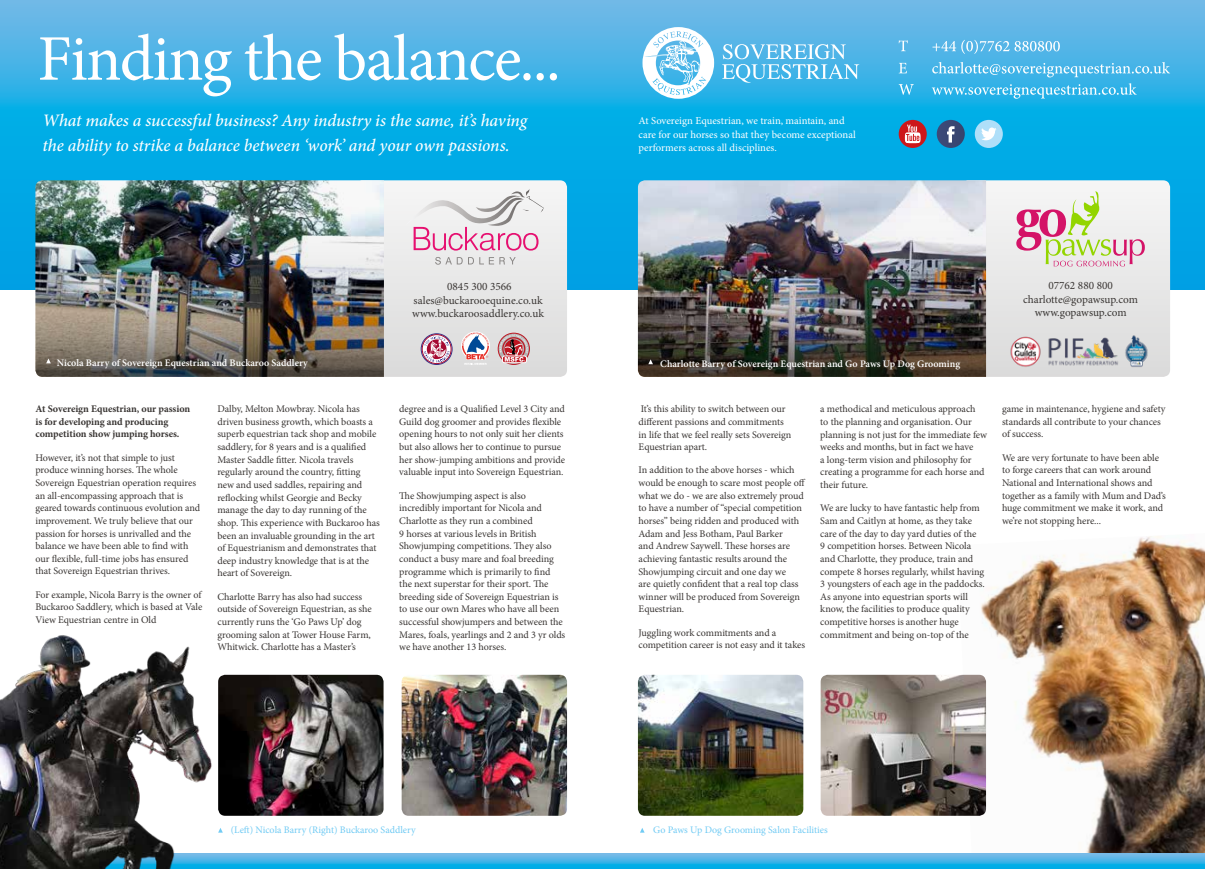
<style>
.page{position:relative;width:1205px;height:869px;background:#fff}
.page>*{position:absolute;margin:0;border:0;box-sizing:border-box;transform-origin:0 0}
.t1{font:65px "Minion Pro";letter-spacing:-.025em;color:#fff}
.t2{font:italic 500 17.5px/25px "Minion Pro";letter-spacing:-.005em;color:#fff}
.t3{font:11.25px/13.8px "Minion Pro";color:#3a3634;text-align:center}
.t4{font:10.62px/13.8px "Minion Pro";color:#fff}
.t5{font:10.12px/12.6px "Minion Pro";letter-spacing:-.01em;color:#3a3634}
.t6{font:700 10.12px/12.6px "Minion Pro";letter-spacing:-.01em;color:#3a3634}
.t7{font:600 10px "Minion Pro";color:#fff}
.t8{font:10px "Minion Pro";color:#71cbf4}
</style>
<div class="page">
<svg style="left:0;top:0;width:1205px;height:289px;background:#27afe6"></svg>
<img style="left:35px;top:180px;width:320px;height:197px">
<img style="left:638px;top:180px;width:323px;height:197px">
<img style="left:957px;top:536px;width:248px;height:317px">
<svg style="left:932px;top:83px;width:204px;height:16px;background:#4ebeea"></svg>
<svg style="left:899px;top:84px;width:15px;height:11px"></svg>
<svg style="left:932px;top:62px;width:238px;height:15px;background:#66c1eb"></svg>
<svg style="left:899px;top:63px;width:8px;height:10px"></svg>
<svg style="left:932px;top:40px;width:128px;height:14px;background:#78c4eb"></svg>
<svg style="left:899px;top:40px;width:9px;height:11px"></svg>
<svg style="left:975px;top:120px;width:28px;height:28px"></svg>
<svg style="left:937px;top:120px;width:28px;height:28px"></svg>
<svg style="left:899px;top:120px;width:28px;height:28px"></svg>
<svg style="left:722px;top:44px;width:137px;height:39px;background:#6ec3ec"></svg>
<svg style="left:642px;top:27px;width:72px;height:72px"></svg>
<svg style="left:231px;top:853px;width:974px;height:15px;background:#3fb3e6"></svg>
<svg style="left:961px;top:180px;width:209px;height:197px"></svg>
<img style="left:231px;top:674px;width:152px;height:141px">
<img style="left:402px;top:674px;width:165px;height:141px">
<img style="left:638px;top:674px;width:165px;height:141px">
<img style="left:820px;top:674px;width:166px;height:141px">
<svg style="left:46px;top:358px;width:5px;height:5px"></svg>
<svg style="left:648px;top:359px;width:5px;height:5px"></svg>
<svg style="left:640px;top:828px;width:4px;height:4px"></svg>
<img style="left:1007px;top:330px;width:143px;height:37px">
<img style="left:0;top:635px;width:231px;height:233px">
<svg style="left:355px;top:180px;width:212px;height:197px"></svg>
<h1 class="t1" style="left:37px;top:15px;width:525px">Finding the balance...</h1>
<h2 class="t2" style="left:43px;top:108px;width:486px">What makes a successful business? Any industry is the same, it’s having the ability to strike a balance between ‘work’ and your own passions.</h2>
<p class="t4" style="left:638px;top:114px;width:219px">At Sovereign Equestrian, we train, maintain, and care for our horses so that they become exceptional performers across all disciplines.</p>
<p class="t3" style="left:412px;top:279px;width:133px">0845 300 3566 sales@buckarooequine.co.uk www.buckaroosaddlery.co.uk</p>
<p class="t3" style="left:1023px;top:278px;width:116px">07762 880 800 charlotte@gopawsup.com www.gopawsup.com</p>
<p class="t7" style="left:57px;top:355px;width:252px">Nicola Barry of Sovereign Equestrian and Buckaroo Saddlery</p>
<p class="t7" style="left:660px;top:356px;width:301px">Charlotte Barry of Sovereign Equestrian and Go Paws Up Dog Grooming</p>
<p class="t6" style="left:35px;top:402px;width:156px">At Sovereign Equestrian, our passion is for developing and producing competition show jumping horses.</p>
<p class="t5" style="left:35px;top:451px;width:166px">However, it’s not that simple to just produce winning horses. The whole Sovereign Equestrian operation requires an all-encompassing approach that is geared towards continuous evolution and improvement. We truly believe that our passion for horses is unrivalled and the balance we have been able to find with our flexible, full-time jobs has ensured that Sovereign Equestrian thrives.</p>
<p class="t5" style="left:35px;top:588px;width:168px;text-align:justify">For example, Nicola Barry is the owner of Buckaroo Saddlery, which is based at Vale View Equestrian centre in Old</p>
<p class="t5" style="left:217px;top:402px;width:164px">Dalby, Melton Mowbray. Nicola has driven business growth, which boasts a superb equestrian tack shop and mobile saddlery, for 8 years and is a qualified Master Saddle fitter. Nicola travels regularly around the country, fitting<br>new and used saddles, repairing and reflocking whilst Georgie and Becky manage the day to day running of the shop. This experience with Buckaroo has been an invaluable grounding in the art of Equestrianism and demonstrates that deep industry knowledge that is at the heart of Sovereign.</p>
<p class="t5" style="left:217px;top:590px;width:156px">Charlotte Barry has also had success outside of Sovereign Equestrian, as she currently runs the ‘Go Paws Up’ dog grooming salon at Tower House Farm, Whitwick. Charlotte has a Master’s</p>
<p class="t5" style="left:399px;top:402px;width:167px">degree and is a Qualified Level 3 City and Guild dog groomer and provides flexible opening hours to not only suit her clients but also allows her to continue to pursue her show-jumping ambitions and provide valuable input into Sovereign Equestrian.</p>
<p class="t5" style="left:399px;top:489px;width:168px">The Showjumping aspect is also incredibly important for Nicola and Charlotte as they run a combined<br>9 horses at various levels in British Showjumping competitions. They also conduct a busy mare and foal breeding programme which is primarily to find the next superstar for their sport. The breeding side of Sovereign Equestrian is to use our own Mares who have all been successful showjumpers and between the Mares, foals, yearlings and 2 and 3 yr olds we have another 13 horses.</p>
<p class="t5" style="left:638px;top:402px;width:154px">It’s this ability to switch between our different passions and commitments in life that we feel really sets Sovereign Equestrian apart.</p>
<p class="t5" style="left:638px;top:463px;width:168px">In addition to the above horses - which would be enough to scare most people off what we do - we are also extremely proud to have a number of “special competition horses” being ridden and produced with Adam and Jess Botham, Paul Barker<br>and Andrew Saywell. These horses are achieving fantastic results around the Showjumping circuit and one day we<br>are quietly confident that a real top class winner will be produced from Sovereign Equestrian.</p>
<p class="t5" style="left:638px;top:626px;width:168px">Juggling work commitments and a competition career is not easy and it takes</p>
<p class="t5" style="left:820px;top:402px;width:168px">a methodical and meticulous approach<br>to the planning and organisation. Our planning is not just for the immediate few weeks and months, but in fact we have<br>a long-term vision and philosophy for creating a programme for each horse and their future.</p>
<p class="t5" style="left:820px;top:501px;width:166px">We are lucky to have fantastic help from Sam and Caitlyn at home, as they take care of the day to day yard duties of the<br>9 competition horses. Between Nicola and Charlotte, they produce, train and compete 8 horses regularly, whilst having 3 youngsters of each age in the paddocks.<br>As anyone into equestrian sports will know, the facilities to produce quality competitive horses is another huge commitment and being on-top of the</p>
<p class="t5" style="left:1002px;top:402px;width:165px">game in maintenance, hygiene and safety standards all contribute to your chances of success.</p>
<p class="t5" style="left:1002px;top:451px;width:165px">We are very fortunate to have been able to forge careers that can work around National and International shows and together as a family with Mum and Dad’s huge commitment we make it work, and we’re not stopping here...</p>
<p class="t8" style="left:231px;top:823px;width:186px">(Left) Nicola Barry (Right) Buckaroo Saddlery</p>
<p class="t8" style="left:653px;top:823px;width:176px">Go Paws Up Dog Grooming Salon Facilities</p>
</div>
